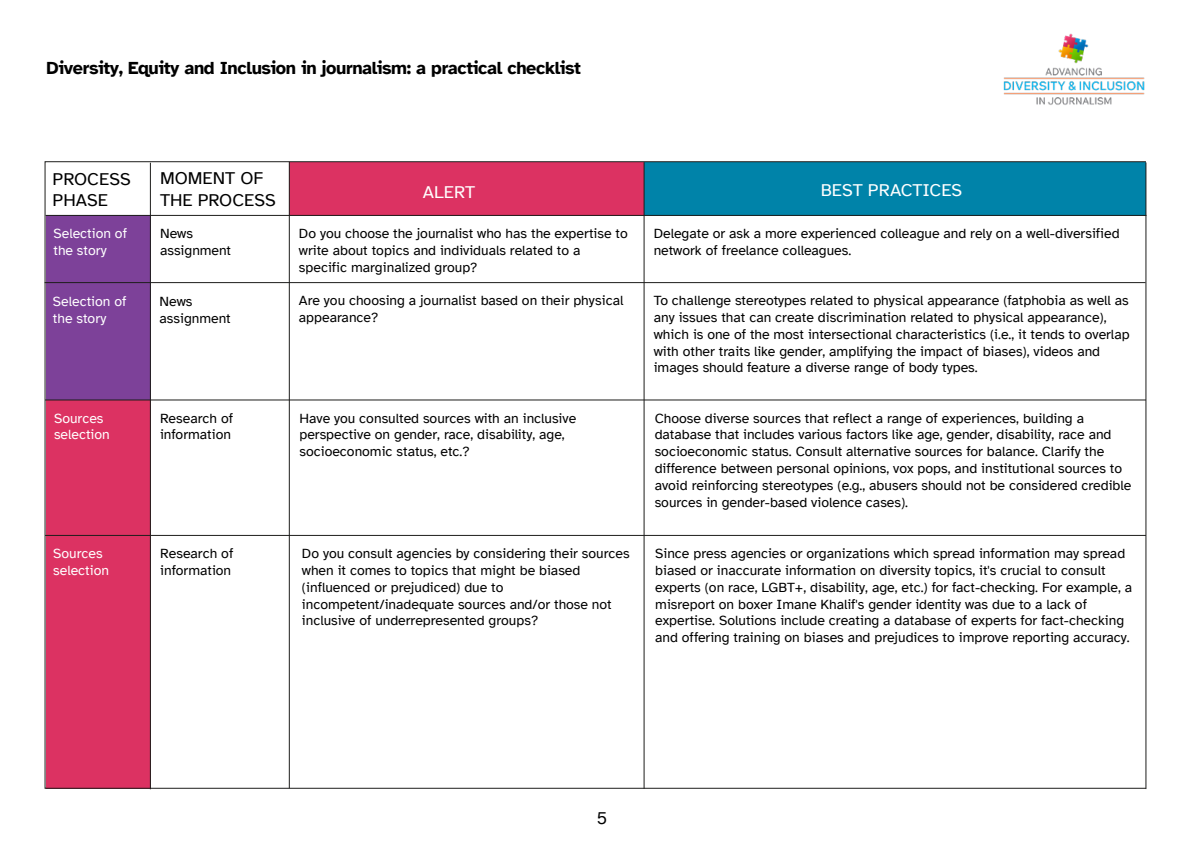
<style>
.page{position:relative;width:1191px;height:842px;background:#fff}
.page>*{position:absolute;margin:0;border:0;box-sizing:border-box;transform-origin:0 0}
.t1{font:700 18px "Atkinson Hyperlegible";letter-spacing:-.02em;color:#000}
.t2{font:18px/21.6px "Atkinson Hyperlegible";color:#000}
.t3{font:18px "Atkinson Hyperlegible";color:#fff}
.t4{font:14px/16.8px "Atkinson Hyperlegible";color:#000}
.t5{font:14px/16.8px "Atkinson Hyperlegible";color:#fff}
</style>
<div class="page">
<div style="left:46px;top:216px;width:104px;height:184px;background:#7d4199"></div>
<div style="left:46px;top:400px;width:104px;height:388px;background:#dc3262"></div>
<div style="left:289px;top:162px;width:355px;height:53px;background:#dc3262"></div>
<div style="left:644px;top:162px;width:501px;height:53px;background:#0083a9"></div>
<hr style="left:45px;top:535px;width:1101px;height:1px;background:#1d1d1b">
<hr style="left:45px;top:399px;width:1101px;height:1px;background:#1d1d1b">
<hr style="left:45px;top:282px;width:1100px;height:1px;background:#1d1d1b">
<hr style="left:46px;top:215px;width:1100px;height:1px;background:#1d1d1b">
<hr style="left:1145px;top:162px;width:1px;height:627px;background:#1d1d1b">
<hr style="left:643px;top:162px;width:1px;height:627px;background:#1d1d1b">
<hr style="left:289px;top:162px;width:1px;height:626px;background:#1d1d1b">
<hr style="left:150px;top:163px;width:1px;height:626px;background:#1d1d1b">
<img style="left:1003px;top:33px;width:142px;height:72px">
<p class="t1" style="left:47px;top:58px;width:536px">Diversity, Equity and Inclusion in journalism: a practical checklist</p>
<p class="t2" style="left:53px;top:168px;width:80px">PROCESS<br>PHASE</p>
<p class="t2" style="left:160px;top:168px;width:117px">MOMENT OF<br>THE PROCESS</p>
<p class="t3" style="left:423px;top:182px;width:54px">ALERT</p>
<p class="t3" style="left:820px;top:180px;width:143px">BEST PRACTICES</p>
<p class="t4" style="left:299px;top:225px;width:330px">Do you choose the journalist who has the expertise to write about topics and individuals related to a specific marginalized group?</p>
<p class="t4" style="left:653px;top:225px;width:467px">Delegate or ask a more experienced colleague and rely on a well-diversified network of freelance colleagues.</p>
<p class="t5" style="left:53px;top:225px;width:75px">Selection of the story</p>
<p class="t4" style="left:160px;top:225px;width:73px">News assignment</p>
<p class="t5" style="left:53px;top:293px;width:75px">Selection of the story</p>
<p class="t4" style="left:159px;top:293px;width:73px">News assignment</p>
<p class="t4" style="left:299px;top:292px;width:326px">Are you choosing a journalist based on their physical appearance?</p>
<p class="t4" style="left:653px;top:292px;width:477px">To challenge stereotypes related to physical appearance (fatphobia as well as any issues that can create discrimination related to physical appearance), which is one of the most intersectional characteristics (i.e., it tends to overlap with other traits like gender, amplifying the impact of biases), videos and images should feature a diverse range of body types.</p>
<p class="t5" style="left:54px;top:410px;width:57px">Sources selection</p>
<p class="t4" style="left:160px;top:410px;width:75px">Research of information</p>
<p class="t5" style="left:53px;top:545px;width:57px">Sources selection</p>
<p class="t4" style="left:160px;top:545px;width:75px">Research of information</p>
<p class="t4" style="left:299px;top:410px;width:278px">Have you consulted sources with an inclusive perspective on gender, race, disability, age, socioeconomic status, etc.?</p>
<p class="t4" style="left:654px;top:410px;width:478px">Choose diverse sources that reflect a range of experiences, building a database that includes various factors like age, gender, disability, race and socioeconomic status. Consult alternative sources for balance. Clarify the difference between personal opinions, vox pops, and institutional sources to avoid reinforcing stereotypes (e.g., abusers should not be considered credible sources in gender-based violence cases).</p>
<p class="t4" style="left:302px;top:545px;width:329px">Do you consult agencies by considering their sources when it comes to topics that might be biased (influenced or prejudiced) due to incompetent/inadequate sources and/or those not inclusive of underrepresented groups?</p>
<p class="t4" style="left:655px;top:545px;width:478px">Since press agencies or organizations which spread information may spread biased or inaccurate information on diversity topics, it's crucial to consult experts (on race, LGBT+, disability, age, etc.) for fact-checking. For example, a misreport on boxer Imane Khalif's gender identity was due to a lack of expertise. Solutions include creating a database of experts for fact-checking and offering training on biases and prejudices to improve reporting accuracy.</p>
<p class="t2" style="left:597px;top:807px;width:12px">5</p>
</div>
